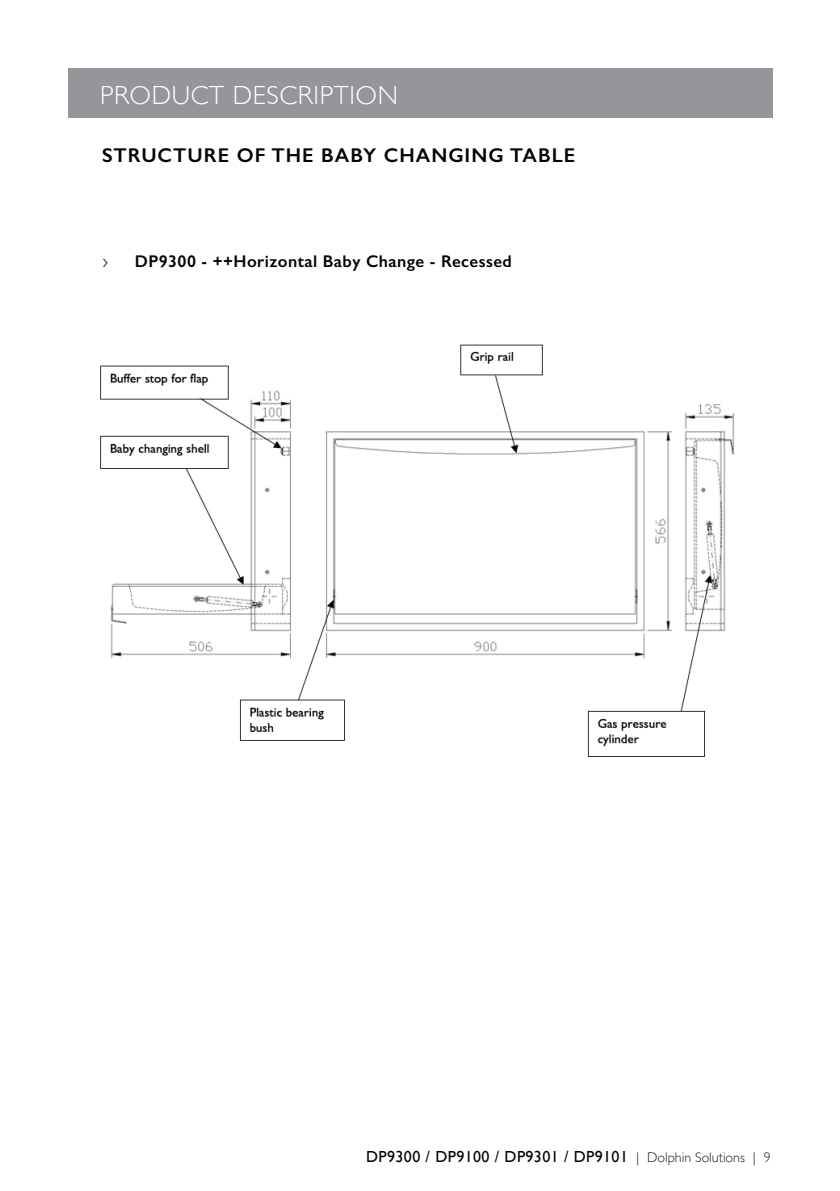
<style>
.page{position:relative;width:840px;height:1191px;background:#fff}
.page>*{position:absolute;margin:0;border:0;box-sizing:border-box;transform-origin:0 0}
.t1{font:300 26.2px "Gill Sans";letter-spacing:.025em;color:#fff}
.t2{font:600 20px "Gill Sans";letter-spacing:.05em;color:#040503}
.t3{font:300 18px "Gill Sans";color:#040503}
.t4{font:600 17px "Gill Sans";letter-spacing:.025em;color:#040503}
.t5{font:16px "Gill Sans";letter-spacing:.025em;color:#040503}
.s1{font-weight:300;font-size:14px;color:#231f20}
</style>
<div class="page">
<div style="left:69px;top:68px;width:703px;height:50px;background:#949699"></div>
<img style="left:100px;top:344px;width:635px;height:413px">
<h1 class="t1" style="left:100px;top:75px;width:299px">PRODUCT DESCRIPTION</h1>
<p class="t2" style="left:102px;top:143px;width:474px">STRUCTURE OF THE BABY CHANGING TABLE</p>
<p class="t3" style="left:103px;top:247px;width:7px">›</p>
<p class="t4" style="left:135px;top:251px;width:378px">DP9300 - ++Horizontal Baby Change - Recessed</p>
<p class="t5" style="left:366px;top:1146px;width:406px">DP9300 / DP9100 / DP9301 / DP9101 <span class="s1">| Dolphin Solutions | 9</span></p>
</div>
